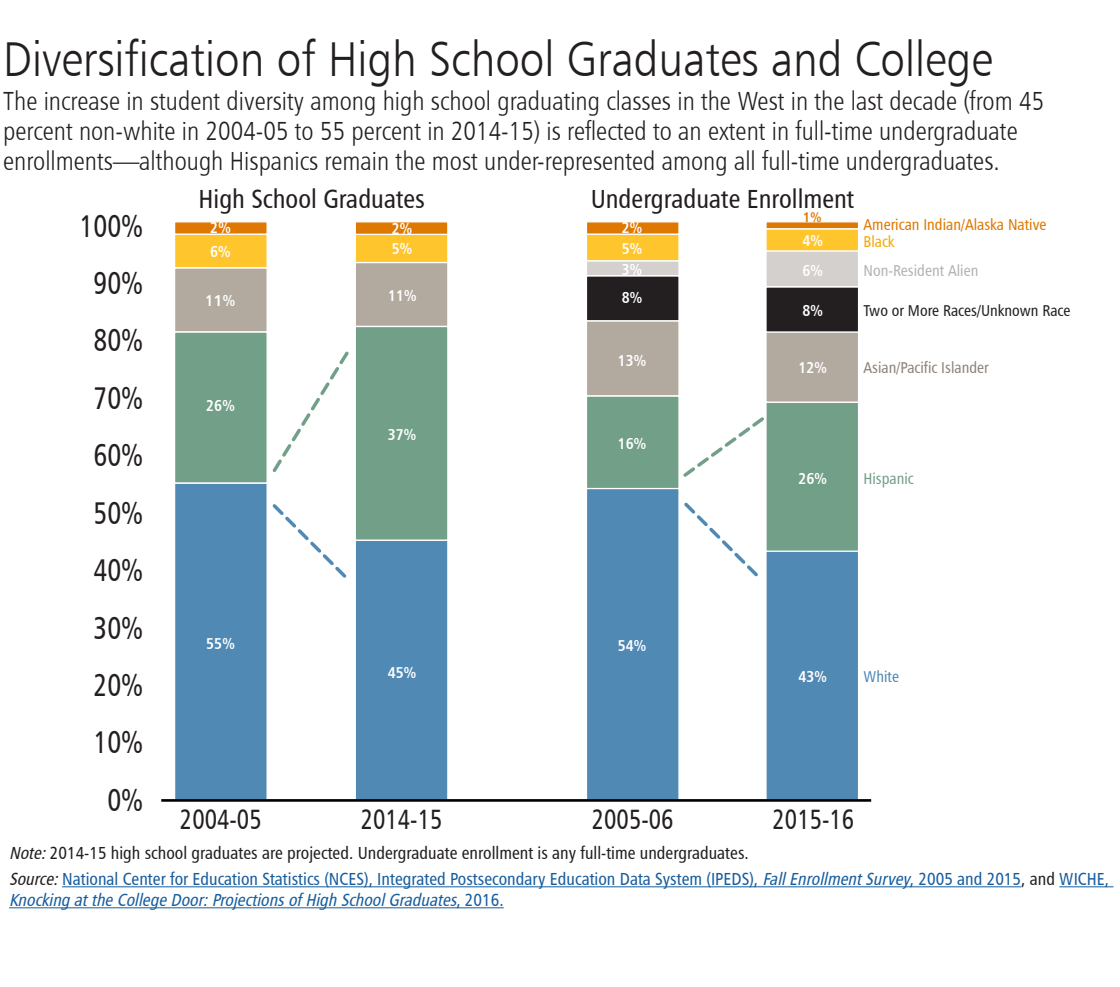
<style>
.page{position:relative;width:1120px;height:987px;background:#fff}
.page>*{position:absolute;margin:0;border:0;box-sizing:border-box;transform-origin:0 0}
.t1{font:49px "Humanist 777 BT Light B";color:#231f20;scale:.9 1}
.y_axis{font:31.5px "Humanist 777 BT Roman Condensed B";color:#231f20;scale:.9 1}
.x_axis{font:28px "Humanist 777 BT Roman Condensed B";color:#231f20;scale:.9 1}
.t2{font:26.25px/29.8px "Humanist 777 BT Light Condensed B";color:#231f20}
.t3{font:26.25px "Humanist 777 BT Roman Condensed B";color:#231f20}
.notes_source_text{font:17.5px/21px "Humanist 777 BT Roman Condensed B";color:#175d9e}
.notes_source_text-2{font:17.5px "Humanist 777 BT Roman Condensed B";color:#231f20}
.notes_source_text-3{font:15.75px "Humanist 777 BT Bold Condensed B";color:#fff}
.notes_source_text-4{font:15.75px "Humanist 777 BT Roman Condensed B";color:#de7800}
.notes_source_text-5{font:15.75px "Humanist 777 BT Roman Condensed B";color:#231f20}
.notes_source_text-6{font:15.75px "Humanist 777 BT Roman Condensed B";color:#8e837a}
.notes_source_text-7{font:15.75px "Humanist 777 BT Roman Condensed B";color:#b4b2b2}
.notes_source_text-8{font:15.75px "Humanist 777 BT Roman Condensed B";color:#729f88}
.notes_source_text-9{font:15.75px "Humanist 777 BT Roman Condensed B";color:#f6a800}
.notes_source_text-10{font:15.75px "Humanist 777 BT Roman Condensed B";color:#5089b4}
.notes_source_text-11{font:14px "Humanist 777 BT Bold Condensed B";color:#de7800}
.s1{font-family:"Humanist 777 BT Bold B"}
.s2{font-style:italic}
.s3{font-style:italic;color:#231f20}
.s4{color:#231f20}
</style>
<div class="page">
<hr style="left:62px;top:886px;width:959px;height:1px;background:#175d9e">
<hr style="left:1059px;top:886px;width:55px;height:1px;background:#175d9e">
<hr style="left:9px;top:907px;width:495px;height:1px;background:#175d9e">
<div style="left:174px;top:482px;width:94px;height:319px;background:#5089b4;border:1px solid #fff"></div>
<div style="left:174px;top:331px;width:94px;height:153px;background:#729f88;border:1px solid #fff"></div>
<div style="left:174px;top:267px;width:94px;height:65px;background:#b2a99f;border:1px solid #fff"></div>
<div style="left:174px;top:234px;width:94px;height:34px;background:#ffc52d;border:1px solid #fff"></div>
<div style="left:174px;top:221px;width:94px;height:14px;background:#de7800;border:1px solid #fff"></div>
<div style="left:355px;top:540px;width:94px;height:261px;background:#5089b4;border:1px solid #fff"></div>
<div style="left:355px;top:326px;width:94px;height:215px;background:#729f88;border:1px solid #fff"></div>
<div style="left:355px;top:262px;width:94px;height:65px;background:#b2a99f;border:1px solid #fff"></div>
<div style="left:355px;top:234px;width:94px;height:29px;background:#ffc52d;border:1px solid #fff"></div>
<div style="left:355px;top:221px;width:94px;height:14px;background:#de7800;border:1px solid #fff"></div>
<div style="left:586px;top:486px;width:94px;height:315px;background:#5089b4;border:1px solid #fff"></div>
<div style="left:586px;top:395px;width:94px;height:94px;background:#729f88;border:1px solid #fff"></div>
<div style="left:586px;top:320px;width:94px;height:76px;background:#b2a99f;border:1px solid #fff"></div>
<div style="left:586px;top:234px;width:94px;height:28px;background:#ffc52d;border:1px solid #fff"></div>
<div style="left:586px;top:221px;width:94px;height:14px;background:#de7800;border:1px solid #fff"></div>
<div style="left:765px;top:550px;width:94px;height:251px;background:#5089b4;border:1px solid #fff"></div>
<div style="left:765px;top:402px;width:94px;height:150px;background:#729f88;border:1px solid #fff"></div>
<div style="left:765px;top:228px;width:94px;height:24px;background:#ffc52d;border:1px solid #fff"></div>
<div style="left:765px;top:221px;width:94px;height:8px;background:#de7800;border:1px solid #fff"></div>
<div style="left:586px;top:276px;width:93px;height:45px;background:#231f20"></div>
<div style="left:586px;top:275px;width:94px;height:46px;border:1px solid #fff"></div>
<div style="left:586px;top:260px;width:94px;height:16px;background:#d3d0ce;border:1px solid #fff"></div>
<div style="left:766px;top:287px;width:93px;height:45px;background:#231f20"></div>
<div style="left:765px;top:286px;width:94px;height:47px;border:1px solid #fff"></div>
<div style="left:765px;top:250px;width:94px;height:37px;background:#d3d0ce;border:1px solid #fff"></div>
<div style="left:765px;top:331px;width:94px;height:72px;background:#b2a99f;border:1px solid #fff"></div>
<hr style="left:161px;top:799px;width:710px;height:3px;background:#000">
<svg style="left:683px;top:414px;width:84px;height:66px"></svg>
<svg style="left:272px;top:351px;width:77px;height:121px"></svg>
<svg style="left:272px;top:504px;width:75px;height:74px"></svg>
<svg style="left:684px;top:502px;width:74px;height:75px"></svg>
<p class="t1" style="left:3px;top:29px;width:1101px">Diversification of High School Graduates and College</p>
<p class="t2" style="left:3px;top:86px;width:1043px">The increase in student diversity among high school graduating classes in the West in the last decade (from 45 percent non-white in 2004-05 to 55 percent in 2014-15) is reflected to an extent in full-time undergraduate enrollments—although Hispanics remain the most under-represented among all full-time undergraduates.</p>
<p class="y_axis" style="left:80px;top:206px;width:72px">100%</p>
<p class="y_axis" style="left:94px;top:263px;width:56px">90%</p>
<p class="y_axis" style="left:94px;top:321px;width:56px">80%</p>
<p class="y_axis" style="left:94px;top:378px;width:56px">70%</p>
<p class="y_axis" style="left:94px;top:436px;width:56px">60%</p>
<p class="y_axis" style="left:94px;top:493px;width:56px">50%</p>
<p class="y_axis" style="left:94px;top:551px;width:56px">40%</p>
<p class="y_axis" style="left:94px;top:608px;width:56px">30%</p>
<p class="y_axis" style="left:94px;top:665px;width:56px">20%</p>
<p class="y_axis" style="left:94px;top:723px;width:56px">10%</p>
<p class="y_axis" style="left:108px;top:780px;width:41px">0%</p>
<p class="t3" style="left:199px;top:182px;width:228px">High School Graduates</p>
<p class="t3" style="left:591px;top:182px;width:265px">Undergraduate Enrollment</p>
<p class="notes_source_text-11" style="left:803px;top:209px;width:20px">1%</p>
<p class="notes_source_text-3" style="left:802px;top:231px;width:22px">4%</p>
<p class="notes_source_text-3" style="left:802px;top:260px;width:22px">6%</p>
<p class="notes_source_text-3" style="left:802px;top:301px;width:22px">8%</p>
<p class="notes_source_text-3" style="left:210px;top:218px;width:22px">2%</p>
<p class="notes_source_text-3" style="left:210px;top:242px;width:22px">6%</p>
<p class="notes_source_text-3" style="left:206px;top:291px;width:31px">1<span class="s1">1</span>%</p>
<p class="notes_source_text-3" style="left:622px;top:218px;width:22px">2%</p>
<p class="notes_source_text-3" style="left:622px;top:239px;width:22px">5%</p>
<p class="notes_source_text-3" style="left:622px;top:259px;width:22px">3%</p>
<p class="notes_source_text-3" style="left:622px;top:288px;width:22px">8%</p>
<p class="notes_source_text-3" style="left:392px;top:218px;width:22px">2%</p>
<p class="notes_source_text-3" style="left:392px;top:239px;width:22px">5%</p>
<p class="notes_source_text-3" style="left:388px;top:286px;width:30px">11%</p>
<p class="notes_source_text-4" style="left:864px;top:215px;width:185px">American Indian/Alaska Native</p>
<p class="notes_source_text-9" style="left:864px;top:232px;width:33px">Black</p>
<p class="notes_source_text-7" style="left:864px;top:260px;width:116px">Non-Resident Alien</p>
<p class="notes_source_text-5" style="left:864px;top:300px;width:208px">Two or More Races/Unknown Race</p>
<p class="notes_source_text-3" style="left:206px;top:396px;width:30px">26%</p>
<p class="notes_source_text-3" style="left:388px;top:424px;width:30px">37%</p>
<p class="notes_source_text-3" style="left:618px;top:350px;width:30px">13%</p>
<p class="notes_source_text-3" style="left:618px;top:434px;width:30px">16%</p>
<p class="notes_source_text-3" style="left:798px;top:358px;width:30px">12%</p>
<p class="notes_source_text-6" style="left:864px;top:358px;width:127px">Asian/Pacific Islander</p>
<p class="notes_source_text-3" style="left:798px;top:468px;width:30px">26%</p>
<p class="notes_source_text-8" style="left:864px;top:468px;width:52px">Hispanic</p>
<p class="notes_source_text-3" style="left:206px;top:633px;width:30px">55%</p>
<p class="notes_source_text-3" style="left:388px;top:663px;width:30px">45%</p>
<p class="notes_source_text-3" style="left:618px;top:636px;width:30px">54%</p>
<p class="notes_source_text-3" style="left:798px;top:667px;width:30px">43%</p>
<p class="notes_source_text-10" style="left:864px;top:667px;width:37px">White</p>
<p class="x_axis" style="left:180px;top:801px;width:92px">2004-05</p>
<p class="x_axis" style="left:361px;top:801px;width:92px">2014-15</p>
<p class="x_axis" style="left:592px;top:801px;width:92px">2005-06</p>
<p class="x_axis" style="left:773px;top:801px;width:92px">2015-16</p>
<p class="notes_source_text-2" style="left:9px;top:842px;width:741px"><span class="s2">Note:</span>2014-15 high school graduates are projected. Undergraduate enrollment is any full-time undergraduates.</p>
<p class="notes_source_text" style="left:9px;top:868px;width:1102px"><span class="s3">Source:</span>National Center for Education Statistics (NCES), Integrated Postsecondary Education Data System (IPEDS), <span class="s2">FallEnrollmentSurvey</span>, 2005 and 2015<span class="s4">, and</span> WICHE,<br><span class="s2">Knocking attheCollegeDoor:ProjectionsofHigh SchoolGraduates</span>, 2 0 1 6 .</p>
</div>
